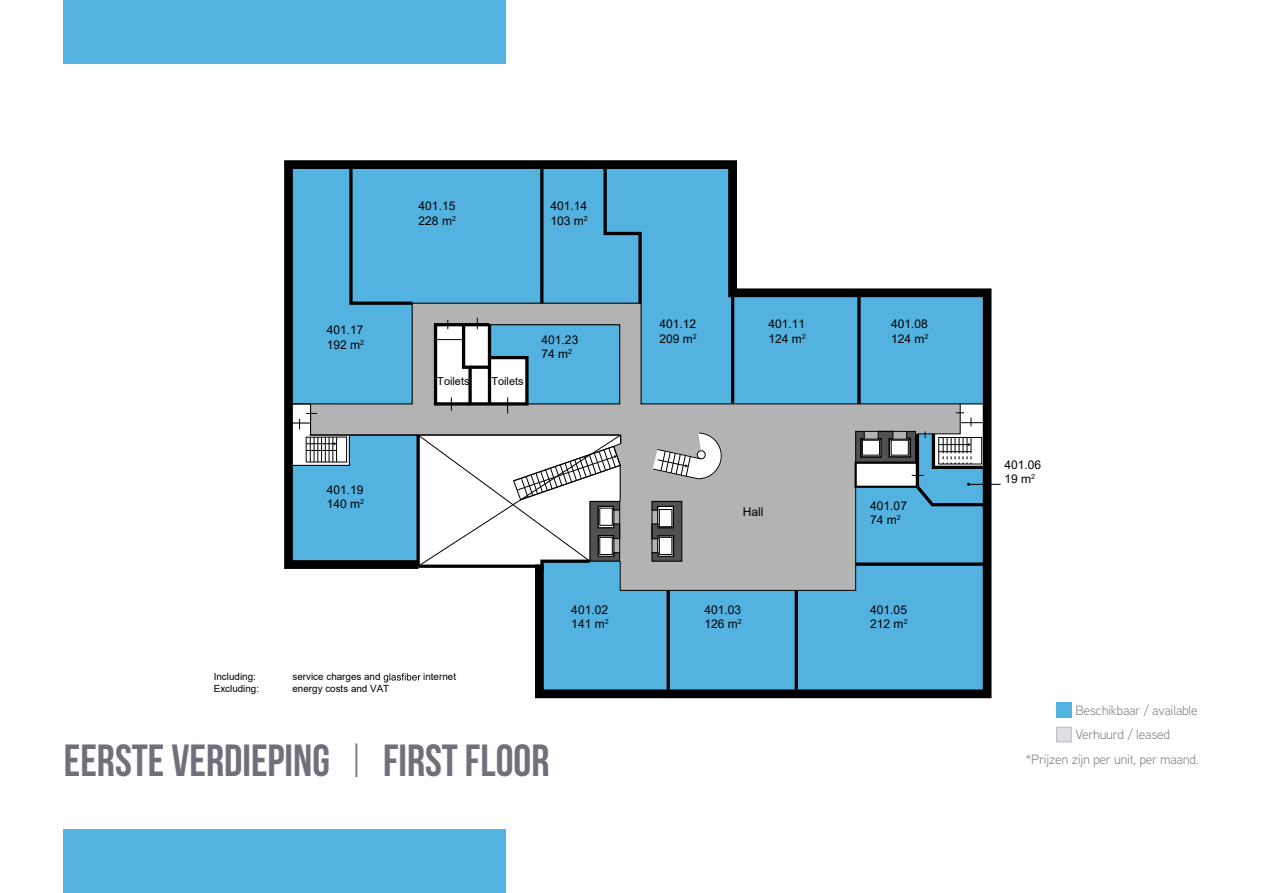
<style>
.page{position:relative;width:1263px;height:893px;background:#fff}
.page>*{position:absolute;margin:0;border:0;box-sizing:border-box;transform-origin:0 0}
.Heading_A{font:45px "Bebas Neue";color:#70707b}
.Bullet{font:13.5px "Aaux Next";letter-spacing:-.02em;color:#878787}
.t1{font:12px/14.4px "Arial";color:#000}
.t2{font:10.95px "Arial";color:#000}
.t3{font:9.9px "Arial";color:#000}
.s1{font-style:inherit}
</style>
<div class="page">
<div style="left:64px;top:0;width:442px;height:64px;background:#54b2e1"></div>
<div style="left:64px;top:829px;width:442px;height:64px;background:#54b2e1"></div>
<svg style="left:284px;top:160px;width:712px;height:539px"></svg>
<svg style="left:287px;top:302px;width:701px;height:16px;background:#6cabca"></svg>
<hr style="left:540px;top:166px;width:3px;height:137px;background:#000">
<svg style="left:348px;top:163px;width:67px;height:143px;background:#4a9ec8"></svg>
<svg style="left:602px;top:163px;width:41px;height:143px;background:#4998bf"></svg>
<hr style="left:795px;top:590px;width:3px;height:105px;background:#000">
<hr style="left:667px;top:590px;width:3px;height:105px;background:#000">
<svg style="left:857px;top:294px;width:4px;height:24px"></svg>
<hr style="left:731px;top:294px;width:3px;height:109px;background:#000">
<hr style="left:968px;top:484px;width:32px;height:1px;background:#000">
<svg style="left:287px;top:318px;width:701px;height:272px"></svg>
<div style="left:1056px;top:702px;width:15px;height:16px;background:#54b2e1"></div>
<div style="left:1056px;top:727px;width:15px;height:15px;background:#dfdee1;border:1px solid #b3bec9"></div>
<p class="t1" style="left:419px;top:199px;width:39px">401.15<br>228 m<sup>2</sup></p>
<p class="t1" style="left:550px;top:199px;width:39px">401.14<br>103 m<sup>2</sup></p>
<p class="t1" style="left:327px;top:323px;width:39px">401.17<br>192 m<sup>2</sup></p>
<p class="t1" style="left:541px;top:332px;width:38px">401.23<br>74 m<sup>2</sup></p>
<p class="t1" style="left:327px;top:482px;width:39px">401.19<br>140 m<sup>2</sup></p>
<p class="t2" style="left:437px;top:374px;width:34px">Toilets</p>
<p class="t2" style="left:491px;top:374px;width:34px">Toilets</p>
<p class="t1" style="left:659px;top:317px;width:39px">401.12<br>209 m<sup>2</sup></p>
<p class="t1" style="left:768px;top:317px;width:39px">401.11<br>124 m<sup>2</sup></p>
<p class="t1" style="left:891px;top:317px;width:39px">401.08<br>124 m<sup>2</sup></p>
<p class="t1" style="left:743px;top:505px;width:22px">Hall</p>
<p class="t1" style="left:870px;top:498px;width:38px">401.07<br>74 m<sup>2</sup></p>
<p class="t3" style="left:214px;top:670px;width:44px">Including:</p>
<p class="t3" style="left:292px;top:670px;width:90px">service charges and</p>
<p class="t3" style="left:423px;top:670px;width:34px">internet</p>
<p class="t3" style="left:214px;top:682px;width:47px">Excluding:</p>
<p class="t3" style="left:292px;top:682px;width:98px">energy costs and VAT</p>
<p class="Heading_A" style="left:64px;top:736px;width:487px">EERSTE VERDIEPING <span class="s1">|</span> FIRST FLOOR</p>
<p class="t1" style="left:571px;top:602px;width:39px">401.02<br>141 m<sup>2</sup></p>
<p class="t1" style="left:704px;top:602px;width:39px">401.03<br>126 m<sup>2</sup></p>
<p class="t1" style="left:870px;top:602px;width:39px">401.05<br>212 m<sup>2</sup></p>
<p class="t1" style="left:1004px;top:457px;width:38px">401.06<br>19 m<sup>2</sup></p>
<p class="Bullet" style="left:1075px;top:701px;width:124px">Beschikbaar / available</p>
<p class="Bullet" style="left:1075px;top:725px;width:96px">Verhuurd / leased</p>
<p class="Bullet" style="left:1025px;top:750px;width:175px">*Prijzen zijn per unit, per maand.</p>
</div>
